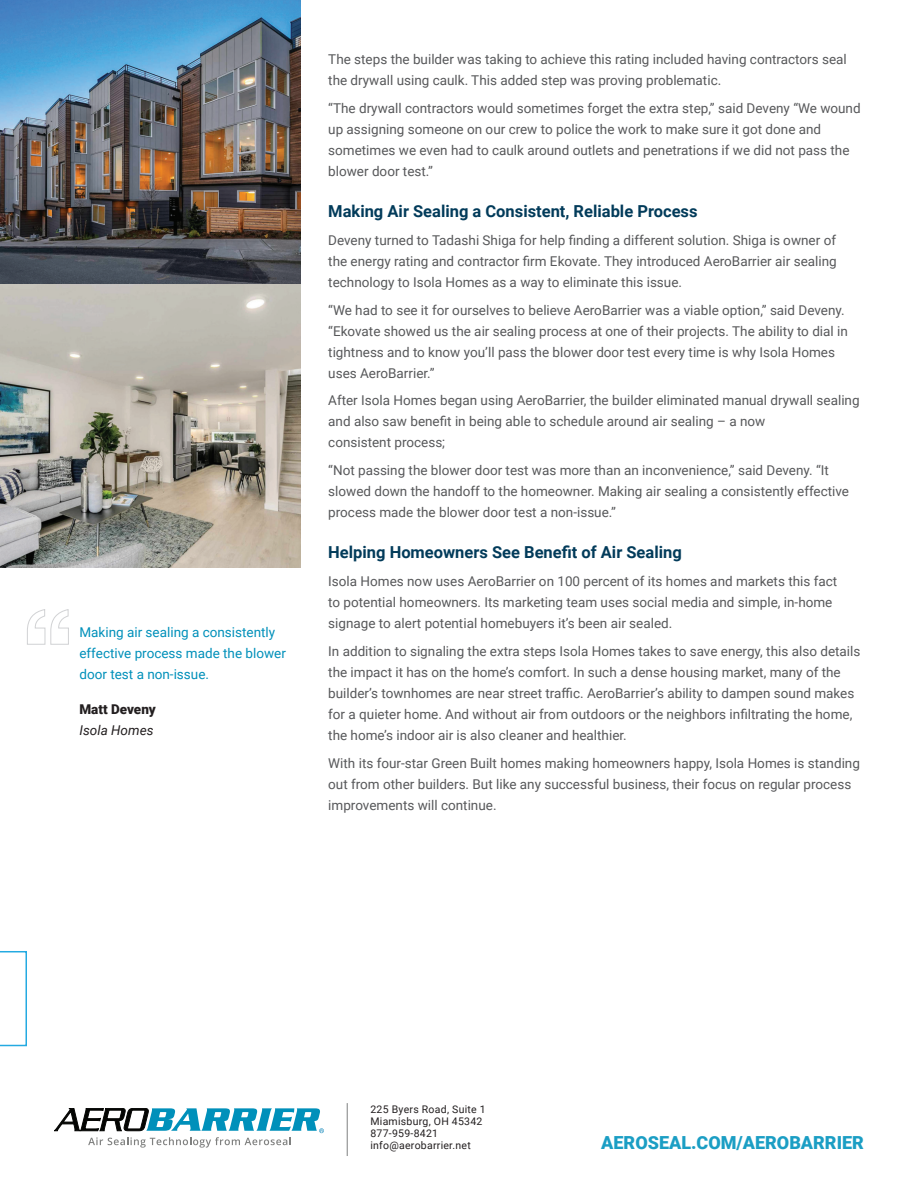
<style>
.page{position:relative;width:918px;height:1188px;background:#fff}
.page>*{position:absolute;margin:0;border:0;box-sizing:border-box;transform-origin:0 0}
.t1{font:900 18px "Roboto";color:#1b9ec4}
.t2{font:700 16.5px "Roboto";color:#023b5a}
.t3{font:13.5px/21px "Roboto";color:#57585a}
.t4{font:13.5px/21px "Roboto";color:#0090ba}
.t5{font:900 13.5px "Roboto";color:#231f20}
.t6{font:italic 13.5px "Roboto";color:#231f20}
.t7{font:10.5px/12px "Roboto";letter-spacing:.025em;color:#231f20}
</style>
<div class="page">
<svg style="left:54px;top:1108px;width:270px;height:40px"></svg>
<hr style="left:347px;top:1103px;width:1px;height:53px;background:#7f8080">
<svg style="left:0;top:951px;width:27px;height:95px"></svg>
<svg style="left:27px;top:609px;width:42px;height:36px"></svg>
<img style="left:0;top:284px;width:301px;height:284px">
<img style="left:0;top:0;width:301px;height:284px">
<p class="t4" style="left:79px;top:621px;width:208px">Making air sealing a consistently effective process made the blower door test a non-issue.</p>
<p class="t5" style="left:79px;top:699px;width:78px">Matt Deveny</p>
<p class="t6" style="left:79px;top:720px;width:76px">Isola Homes</p>
<p class="t3" style="left:328px;top:48px;width:520px">The steps the builder was taking to achieve this rating included having contractors seal the drywall using caulk. This added step was proving problematic.</p>
<p class="t3" style="left:328px;top:97px;width:534px">“The drywall contractors would sometimes forget the extra step,” said Deveny “We wound up assigning someone on our crew to police the work to make sure it got done and sometimes we even had to caulk around outlets and penetrations if we did not pass the blower door test.”</p>
<p class="t2" style="left:328px;top:200px;width:371px">Making Air Sealing a Consistent, Reliable Process</p>
<p class="t3" style="left:328px;top:229px;width:510px;text-align:justify">Deveny turned to Tadashi Shiga for help finding a different solution. Shiga is owner of the energy rating and contractor firm Ekovate. They introduced AeroBarrier air sealing technology to Isola Homes as a way to eliminate this issue.</p>
<p class="t3" style="left:328px;top:299px;width:521px">“We had to see it for ourselves to believe AeroBarrier was a viable option,” said Deveny. “Ekovate showed us the air sealing process at one of their projects. The ability to dial in tightness and to know you’ll pass the blower door test every time is why Isola Homes uses AeroBarrier.”</p>
<p class="t3" style="left:328px;top:390px;width:533px">After Isola Homes began using AeroBarrier, the builder eliminated manual drywall sealing and also saw benefit in being able to schedule around air sealing – a now<br>consistent process;</p>
<p class="t3" style="left:328px;top:459px;width:522px">“Not passing the blower door test was more than an inconvenience,” said Deveny. “It slowed down the handoff to the homeowner. Making air sealing a consistently effective process made the blower door test a non-issue.”</p>
<p class="t2" style="left:328px;top:541px;width:355px">Helping Homeowners See Benefit of Air Sealing</p>
<p class="t3" style="left:328px;top:570px;width:511px">Isola Homes now uses AeroBarrier on 100 percent of its homes and markets this fact to potential homeowners. Its marketing team uses social media and simple, in-home signage to alert potential homebuyers it’s been air sealed.</p>
<p class="t3" style="left:328px;top:640px;width:534px">In addition to signaling the extra steps Isola Homes takes to save energy, this also details the impact it has on the home’s comfort. In such a dense housing market, many of the builder’s townhomes are near street traffic. AeroBarrier’s ability to dampen sound makes for a quieter home. And without air from outdoors or the neighbors infiltrating the home, the home’s indoor air is also cleaner and healthier.</p>
<p class="t3" style="left:328px;top:752px;width:533px">With its four-star Green Built homes making homeowners happy, Isola Homes is standing out from other builders. But like any successful business, their focus on regular process improvements will continue.</p>
<p class="t7" style="left:370px;top:1103px;width:117px">225 Byers Road, Suite 1<br>Miamisburg, OH 45342<br>877-959-8421 info@aerobarrier.net</p>
<h1 class="t1" style="left:601px;top:1130px;width:264px">AEROSEAL.COM/AEROBARRIER</h1>
</div>
